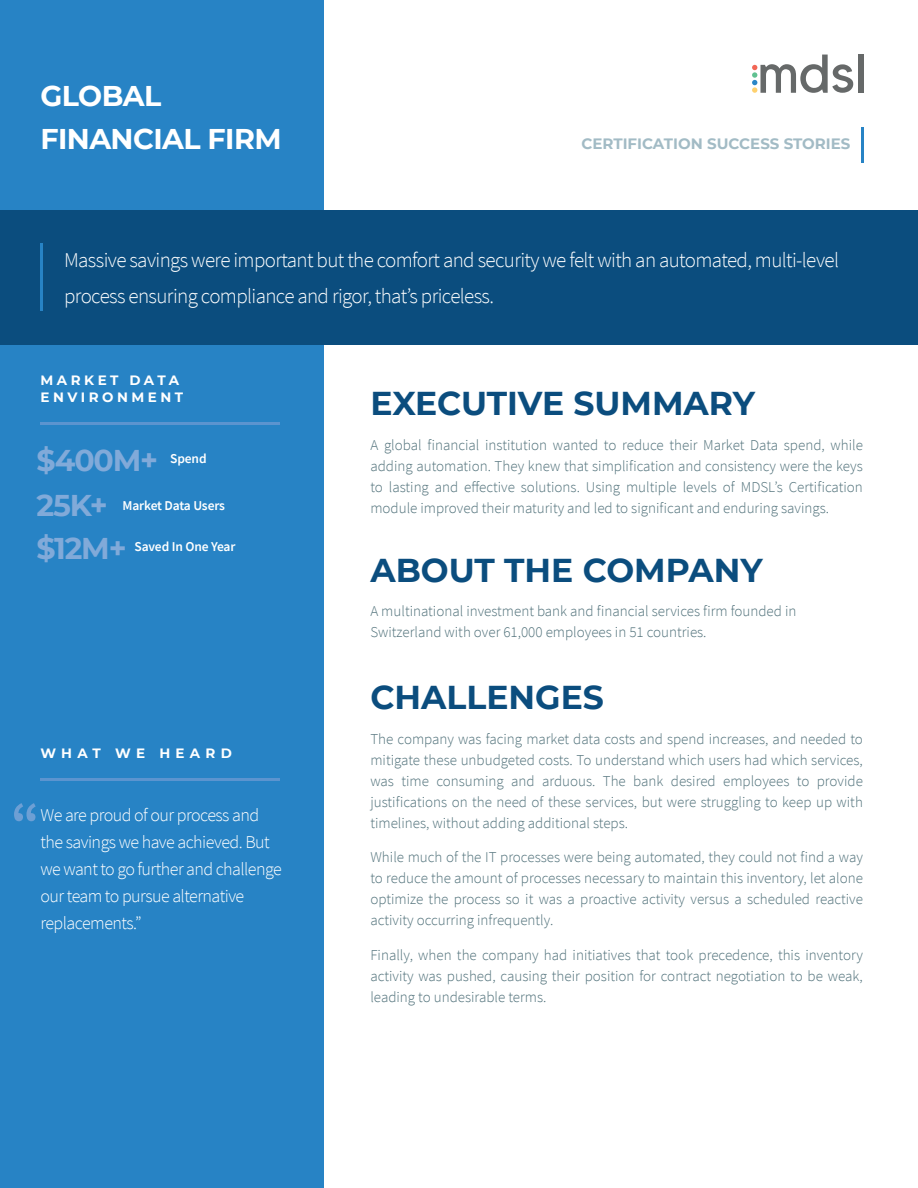
<style>
.page{position:relative;width:918px;height:1188px;background:#fff}
.page>*{position:absolute;margin:0;border:0;box-sizing:border-box;transform-origin:0 0}
.t1{font:700 33px "Montserrat";color:#0b4d7e}
.t2{font:700 30px "Montserrat";letter-spacing:-.04em;color:#81aad9}
.t3{font:700 28.5px/43.5px "Montserrat";letter-spacing:-.02em;color:#fff}
.t4{font:300 21px/36px "Source Sans Pro";letter-spacing:-.03em;color:#fff}
.t5{font:300 18px/27px "Source Sans Pro";letter-spacing:-.03em;color:#fff}
.t6{font:300 15px/21px "Source Sans Pro";color:#4f7079;text-align:justify}
.t7{font:700 15px "Montserrat";color:#a2bbc5}
.t8{font:600 13.5px "Source Sans Pro";letter-spacing:-.01em;color:#fff}
.t9{font:700 13.5px/16.5px "Montserrat";letter-spacing:.26em;color:#fff}
.t10{font:700 13.5px "Montserrat";letter-spacing:.39em;color:#fff}
</style>
<div class="page">
<div style="left:0;top:0;width:324px;height:1188px;background:#2783c5"></div>
<div style="left:0;top:210px;width:918px;height:135px;background:#0b4d7e"></div>
<hr style="left:40px;top:243px;width:3px;height:68px;background:#2783c5">
<hr style="left:862px;top:127px;width:2px;height:35px;background:#2783c5">
<hr style="left:41px;top:778px;width:239px;height:2px;background:#5b94cf">
<hr style="left:41px;top:423px;width:239px;height:2px;background:#5b94cf">
<div style="left:858px;top:55px;width:6px;height:38px;background:#666969"></div>
<svg style="left:752px;top:55px;width:101px;height:38px"></svg>
<svg style="left:14px;top:803px;width:22px;height:18px"></svg>
<p class="t3" style="left:40px;top:73px;width:243px">GLOBAL<br>FINANCIAL FIRM</p>
<p class="t7" style="left:582px;top:133px;width:270px">CERTIFICATION SUCCESS STORIES</p>
<p class="t4" style="left:64px;top:242px;width:776px">Massive savings were important but the comfort and security we felt with an automated, multi-level process ensuring compliance and rigor, that’s priceless.</p>
<p class="t9" style="left:40px;top:372px;width:144px">MARKET DATA<br>ENVIRONMENT</p>
<p class="t2" style="left:37px;top:439px;width:123px">$400M+</p>
<p class="t8" style="left:170px;top:450px;width:38px">Spend</p>
<p class="t2" style="left:37px;top:484px;width:73px">25K+</p>
<p class="t8" style="left:122px;top:496px;width:104px">Market Data Users</p>
<p class="t2" style="left:37px;top:526px;width:92px">$12M+</p>
<p class="t8" style="left:134px;top:538px;width:102px">Saved In One Year</p>
<p class="t10" style="left:40px;top:743px;width:193px">WHAT WE HEARD</p>
<p class="t5" style="left:40px;top:802px;width:243px">We are proud of our process and the savings we have achieved. But we want to go further and challenge our team to pursue alternative replacements.”</p>
<p class="t1" style="left:370px;top:380px;width:386px">EXECUTIVE SUMMARY</p>
<p class="t6" style="left:370px;top:434px;width:494px">A global financial institution wanted to reduce their Market Data spend, while adding automation. They knew that simplification and consistency were the keys to lasting and effective solutions. Using multiple levels of MDSL’s Certification module improved their maturity and led to significant and enduring savings.</p>
<p class="t1" style="left:370px;top:546px;width:394px">ABOUT THE COMPANY</p>
<p class="t6" style="left:370px;top:601px;width:428px">A multinational investment bank and financial services firm founded in<br>Switzerland with over 61,000 employees in 51 countries.</p>
<p class="t1" style="left:370px;top:674px;width:235px">CHALLENGES</p>
<p class="t6" style="left:370px;top:728px;width:494px">The company was facing market data costs and spend increases, and needed to mitigate these unbudgeted costs. To understand which users had which services, was time consuming and arduous. The bank desired employees to provide justifications on the need of these services, but were struggling to keep up with timelines, without adding additional steps.</p>
<p class="t6" style="left:370px;top:847px;width:494px">While much of the IT processes were being automated, they could not find a way to reduce the amount of processes necessary to maintain this inventory, let alone optimize the process so it was a proactive activity versus a scheduled reactive activity occurring infrequently.</p>
<p class="t6" style="left:370px;top:944px;width:494px">Finally, when the company had initiatives that took precedence, this inventory activity was pushed, causing their position for contract negotiation to be weak, leading to undesirable terms.</p>
</div>
